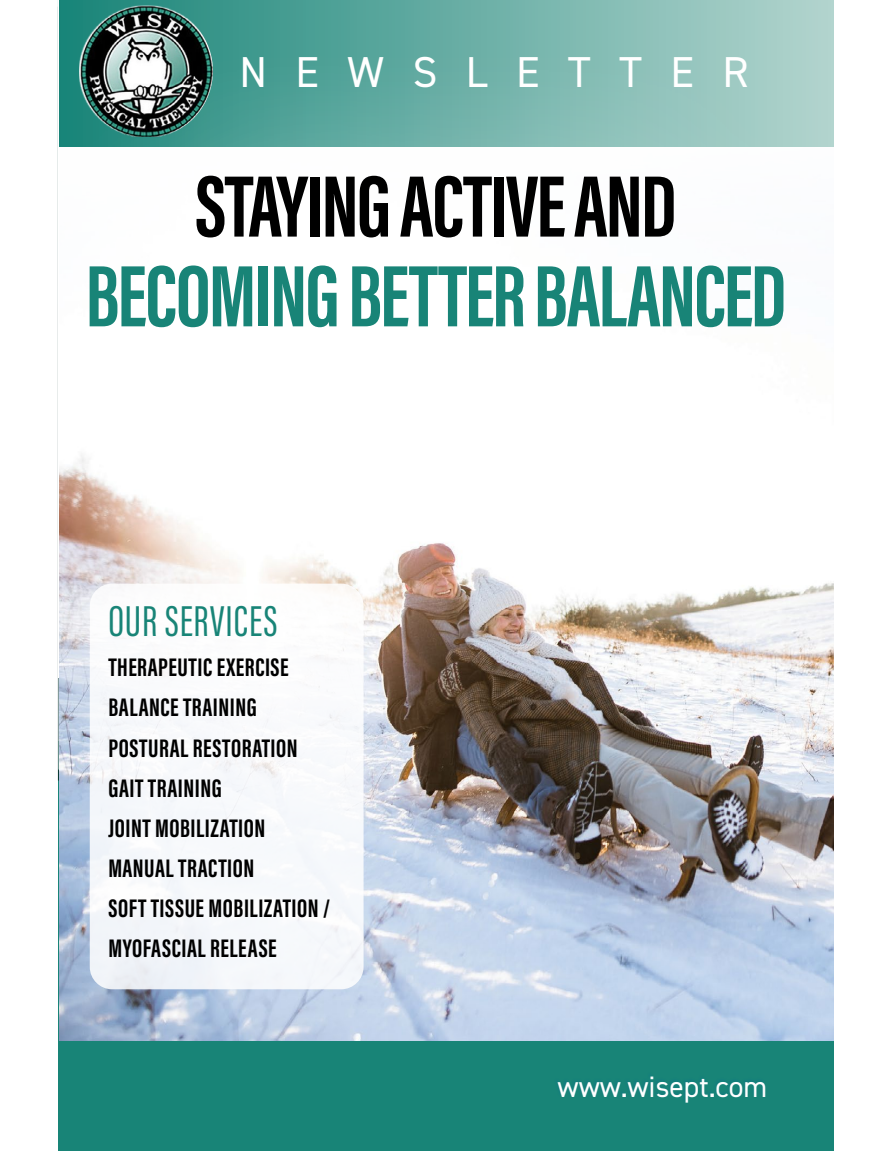
<style>
.page{position:relative;width:891px;height:1151px;background:#fff}
.page>*{position:absolute;margin:0;border:0;box-sizing:border-box;transform-origin:0 0}
.t1{font:700 89.77px "Acumin Pro Extra Cond";letter-spacing:-.02em;color:#188477}
.t2{font:700 89.77px "Acumin Pro Extra Cond";letter-spacing:-.02em;color:#000}
.t3{font:44.55px "Acumin Pro Extra Cond";letter-spacing:.02em;color:#188477}
.t4{font:43.2px "DIN2014";letter-spacing:.66em;color:#fff}
.t5{font:29.7px "DIN2014";color:#fff}
.t6{font:700 26.1px/40.1px "Acumin Pro Extra Cond";letter-spacing:.02em;color:#000}
</style>
<div class="page">
<img style="left:59px;top:461px;width:774px;height:580px">
<div style="left:59px;top:0;width:774px;height:146px;background:linear-gradient(to right,#188478,#b2d4ce)"></div>
<div style="left:58px;top:1041px;width:775px;height:109px;background:#188477"></div>
<hr style="left:58px;top:741px;width:1px;height:409px;background:#188477">
<hr style="left:58px;top:7px;width:1px;height:773px;background:#000">
<svg style="left:58px;top:677px;width:1px;height:92px"></svg>
<hr style="left:58px;top:0;width:1px;height:677px;background:#fff">
<div style="left:58px;top:41px;width:775px;height:420px;background:#fff;opacity:.75"></div>
<div style="left:90px;top:583px;width:274px;height:406px;background:#f8f9fc;border-radius:22px"></div>
<img style="left:79px;top:6px;width:134px;height:131px">
<h3 class="t4" style="left:239px;top:45px;width:511px">NEWSLETTER</h3>
<h1 class="t2" style="left:195px;top:151px;width:483px">STAYING ACTIVE AND</h1>
<h1 class="t1" style="left:86px;top:241px;width:702px">BECOMING BETTER BALANCED</h1>
<h2 class="t3" style="left:108px;top:594px;width:170px">OUR SERVICES</h2>
<p class="t6" style="left:108px;top:647px;width:223px">THERAPEUTIC EXERCISE<br>BALANCE TRAINING<br>POSTURAL RESTORATION<br>GAIT TRAINING<br>JOINT MOBILIZATION<br>MANUAL TRACTION<br>SOFT TISSUE MOBILIZATION /<br>MYOFASCIAL RELEASE</p>
<p class="t5" style="left:558px;top:1068px;width:211px">www.wisept.com</p>
</div>
